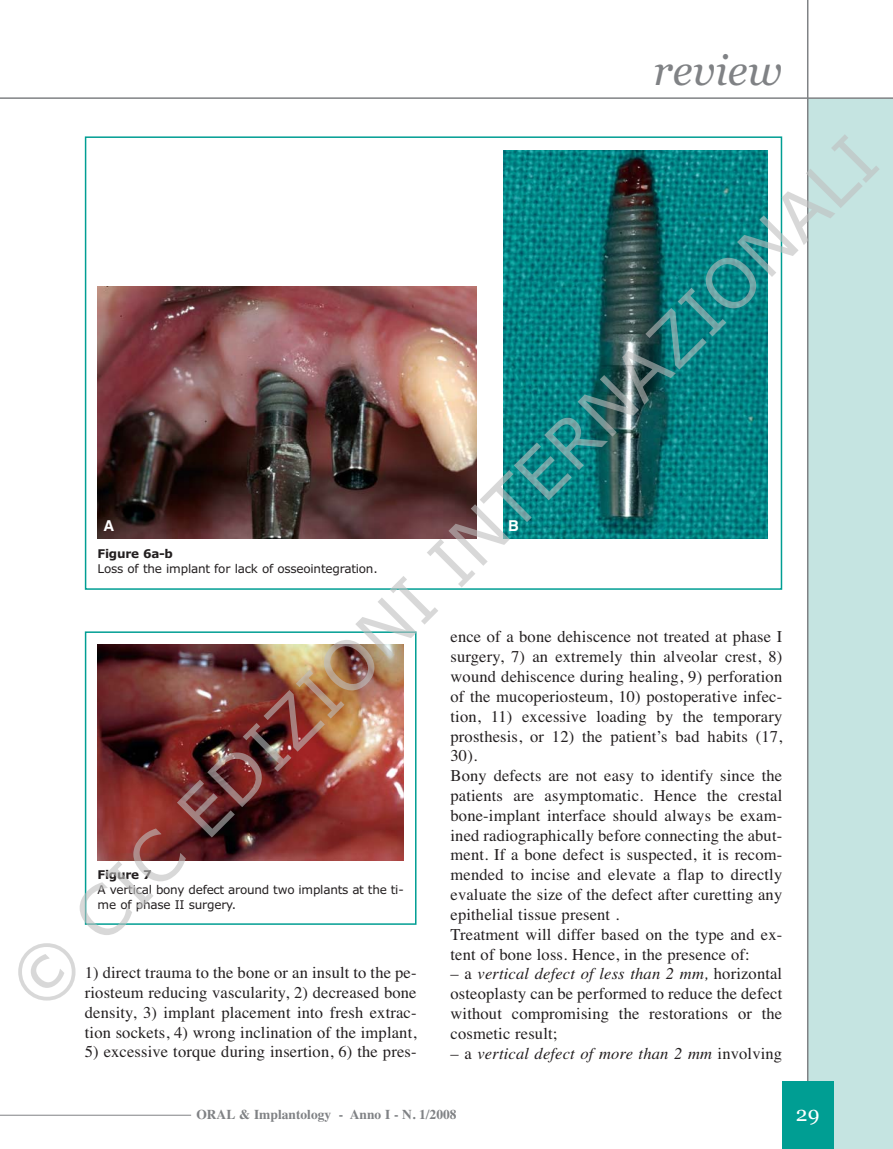
<style>
.page{position:relative;width:893px;height:1149px;background:#fff}
.page>*{position:absolute;margin:0;border:0;box-sizing:border-box;transform-origin:0 0}
.t1{font:67.8px "Verdana";color:rgb(191 191 191/.6)}
.t2{font:italic 42px "Georgia";color:#808285}
.t3{font:21px "Georgia";color:#fff}
.t4{font:16.5px/19.8px "Times";letter-spacing:.01em;color:#231f20;text-align:justify}
.t5{font:italic 16.5px "Times";letter-spacing:.01em;color:#231f20}
.t6{font:700 15px "Helvetica";color:#fff}
.t7{font:700 13.5px "Times";color:#808285}
.t8{font:12px/15px "Verdana";letter-spacing:-.02em;color:#231f20}
.t9{font:700 12px "Verdana";letter-spacing:-.02em;color:#231f20}
.s1{font-style:italic}
.s2{font-style:normal}
</style>
<div class="page">
<div style="left:808px;top:98px;width:85px;height:1050px;background:#c5e4e1"></div>
<hr style="left:807px;top:0;width:1px;height:1148px;background:#808285">
<hr style="left:0;top:1114px;width:191px;height:1px;background:#808285">
<hr style="left:0;top:97px;width:893px;height:2px;background:#808285">
<div style="left:782px;top:1080px;width:51px;height:68px;background:#009e93"></div>
<div style="left:85px;top:631px;width:331px;height:293px;border:2px solid #009e93"></div>
<img style="left:98px;top:644px;width:306px;height:216px">
<div style="left:85px;top:136px;width:697px;height:453px;border:2px solid #009e93"></div>
<img style="left:98px;top:286px;width:379px;height:252px">
<img style="left:504px;top:150px;width:263px;height:388px">
<h2 class="t2" style="left:654px;top:54px;width:130px">review</h2>
<h1 class="t1" style="left:-10px;top:962px;width:1196px;rotate:-45deg">© CIC EDIZIONI INTERNAZIONALI</h1>
<p class="t6" style="left:104px;top:520px;width:12px">A</p>
<p class="t6" style="left:508px;top:520px;width:12px">B</p>
<p class="t9" style="left:98px;top:549px;width:77px">Figure 6a-b</p>
<p class="t8" style="left:98px;top:562px;width:282px">Loss of the implant for lack of osseointegration.</p>
<p class="t4" style="left:451px;top:628px;width:333px;text-align:left">ence of a bone dehiscence not treated at phase I surgery, 7) an extremely thin alveolar crest, 8) wound dehiscence during healing, 9) perforation of the mucoperiosteum, 10) postoperative infec&shy;tion, 11) excessive loading by the temporary prosthesis, or 12) the patient’s bad habits (17, 30).<br>Bony defects are not easy to identify since the patients are asymptomatic. Hence the crestal bone-implant interface should always be exam&shy;ined radiographically before connecting the abut&shy;ment. If a bone defect is suspected, it is recom&shy;mended to incise and elevate a flap to directly evaluate the size of the defect after curetting any epithelial tissue present .<br>Treatment will differ based on the type and ex&shy;tent of bone loss. Hence, in the presence of:</p>
<p class="t4" style="left:451px;top:965px;width:333px">– a <span class="s1">vertical defect of less than 2 mm,</span> horizontal osteoplasty can be performed to reduce the defect without compromising the restorations or the cosmetic result;</p>
<p class="t5" style="left:451px;top:1046px;width:333px"><span class="s2">– a</span> vertical defect of more than 2 mm <span class="s2">involving</span></p>
<p class="t9" style="left:98px;top:869px;width:56px">Figure 7</p>
<p class="t8" style="left:98px;top:882px;width:308px">A vertical bony defect around two implants at the ti&shy;me of phase II surgery.</p>
<p class="t4" style="left:85px;top:963px;width:333px">1) direct trauma to the bone or an insult to the pe&shy;riosteum reducing vascularity, 2) decreased bone density, 3) implant placement into fresh extrac&shy;tion sockets, 4) wrong inclination of the implant,</p>
<p class="t4" style="left:85px;top:1043px;width:333px">5) excessive torque during insertion, 6) the pres-</p>
<p class="t7" style="left:196px;top:1109px;width:262px">ORAL &amp; Implantology - Anno I - N. 1/2008</p>
<p class="t3" style="left:796px;top:1104px;width:25px">29</p>
</div>
